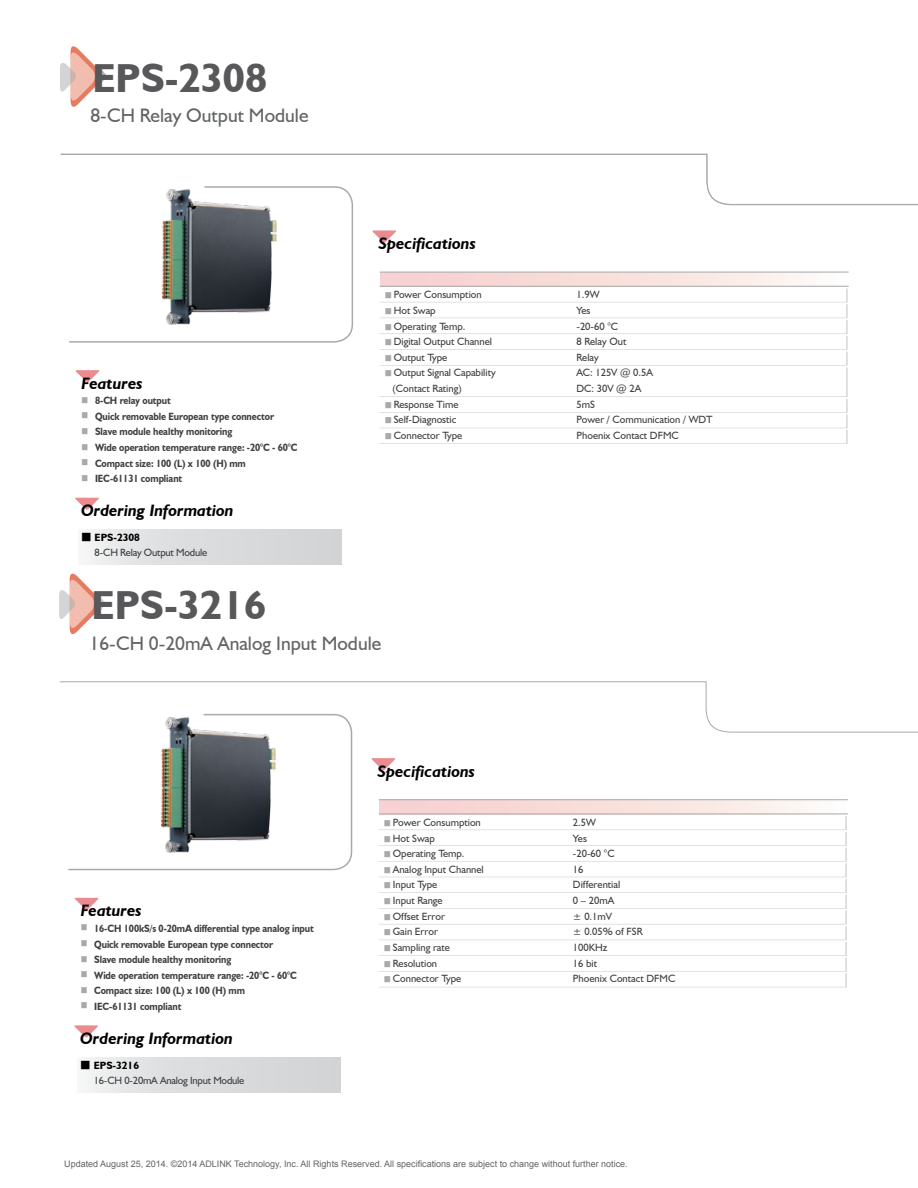
<style>
.page{position:relative;width:918px;height:1188px;background:#fff}
.page>*{position:absolute;margin:0;border:0;box-sizing:border-box;transform-origin:0 0}
.t1{font:700 40.5px "Humanist 521 BT";color:#58585b}
.t2{font:19.5px "Humanist 521 BT";color:#626466}
.t3{font:italic 700 16.5px "Humanist 521 BT";color:#000}
.t4{font:10.5px/15.6px "Humanist 521 BT";color:#404042}
.t5{font:700 10.5px "Humanist 521 BT";letter-spacing:-.01em;color:#404042;scale:.9 1}
.t6{font:10.5px/15.6px "Humanist 521 BT";letter-spacing:-.02em;color:#404042}
.t7{font:9px "Arial";color:#626466}
.s1{font-family:"Koz Min Pro";font-weight:400;font-size:7.5px;color:#a7a9ac}
.s2{font-family:"Koz Min Pro";color:#000}
.s3{font-weight:700;color:#000}
.s4{font-family:"Humanst 521 BT"}
.s5{font-family:"Koz Min Pro";font-size:7.5px;color:#a7a9ac}
.s6{font-family:"Humanst 521 BT";font-weight:700;color:#000}
</style>
<div class="page">
<svg style="left:60px;top:153px;width:858px;height:52px"></svg>
<svg style="left:380px;top:273px;width:468px;height:13px"></svg>
<hr style="left:380px;top:272px;width:469px;height:1px;background:#a7a9ac">
<hr style="left:380px;top:286px;width:469px;height:1px;background:#a7a9ac">
<svg style="left:380px;top:288px;width:468px;height:156px"></svg>
<svg style="left:60px;top:46px;width:47px;height:61px"></svg>
<svg style="left:372px;top:230px;width:24px;height:13px"></svg>
<svg style="left:75px;top:370px;width:25px;height:12px"></svg>
<div style="left:79px;top:529px;width:263px;height:36px;background:linear-gradient(to right,#ededee,#cecfd1)"></div>
<svg style="left:75px;top:498px;width:24px;height:12px"></svg>
<svg style="left:68px;top:185px;width:286px;height:158px"></svg>
<img style="left:147px;top:181px;width:144px;height:162px">
<svg style="left:59px;top:681px;width:859px;height:52px"></svg>
<svg style="left:59px;top:573px;width:47px;height:62px"></svg>
<svg style="left:74px;top:898px;width:25px;height:12px"></svg>
<div style="left:78px;top:1057px;width:263px;height:35px;background:linear-gradient(to right,#ededee,#cecfd1)"></div>
<svg style="left:74px;top:1025px;width:24px;height:13px"></svg>
<svg style="left:371px;top:758px;width:25px;height:12px"></svg>
<svg style="left:67px;top:713px;width:286px;height:158px"></svg>
<svg style="left:379px;top:800px;width:468px;height:14px"></svg>
<hr style="left:379px;top:799px;width:469px;height:1px;background:#a7a9ac">
<hr style="left:379px;top:814px;width:469px;height:1px;background:#a7a9ac">
<svg style="left:379px;top:816px;width:468px;height:171px"></svg>
<img style="left:146px;top:709px;width:145px;height:162px">
<h1 class="t1" style="left:92px;top:53px;width:176px">EPS-2308</h1>
<h2 class="t2" style="left:90px;top:104px;width:220px">8-CH Relay Output Module</h2>
<h3 class="t3" style="left:82px;top:373px;width:63px">Features</h3>
<p class="t5" style="left:82px;top:394px;width:101px"><span class="s1">■</span> 8-CH relay output</p>
<p class="t5" style="left:82px;top:410px;width:215px"><span class="s1">■</span> Quick removable European type connector</p>
<p class="t5" style="left:82px;top:425px;width:169px"><span class="s1">■</span> Slave module healthy monitoring</p>
<p class="t5" style="left:82px;top:441px;width:242px"><span class="s1">■</span> Wide operation temperature range: -20°C - 60°C</p>
<p class="t5" style="left:82px;top:457px;width:184px"><span class="s1">■</span> Compact size: 100 (L) x 100 (H) mm</p>
<p class="t5" style="left:82px;top:472px;width:113px"><span class="s1">■</span> IEC-61131 compliant</p>
<h3 class="t3" style="left:81px;top:500px;width:154px">Ordering Information</h3>
<p class="t6" style="left:95px;top:529px;width:114px;text-indent:-14px"><span class="s2">■</span> <span class="s3">EPS-2308<br></span>8-CH Relay Output Module</p>
<h1 class="t1" style="left:92px;top:580px;width:176px">EPS-3<span class="s4">2</span>16</h1>
<h3 class="t3" style="left:378px;top:233px;width:99px">Specifications</h3>
<p class="t4" style="left:385px;top:287px;width:99px"><span class="s5">■</span> Power Consumption</p>
<p class="t4" style="left:576px;top:287px;width:25px">1.9W</p>
<p class="t4" style="left:385px;top:302px;width:53px"><span class="s5">■</span> Hot Swap</p>
<p class="t4" style="left:576px;top:302px;width:16px">Yes</p>
<p class="t4" style="left:385px;top:318px;width:82px"><span class="s5">■</span> Operating Temp.</p>
<p class="t4" style="left:576px;top:318px;width:43px">-20-60 °C</p>
<p class="t4" style="left:385px;top:334px;width:109px"><span class="s5">■</span> Digital Output Channel</p>
<p class="t4" style="left:576px;top:334px;width:51px">8 Relay Out</p>
<p class="t4" style="left:385px;top:349px;width:64px"><span class="s5">■</span> Output Type</p>
<p class="t4" style="left:576px;top:349px;width:24px">Relay</p>
<p class="t4" style="left:393px;top:365px;width:105px;text-indent:-8px"><span class="s5">■</span> Output Signal Capability (Contact Rating)</p>
<p class="t4" style="left:576px;top:365px;width:78px">AC: 125V @ 0.5A<br>DC: 30V @ 2A</p>
<p class="t4" style="left:385px;top:396px;width:75px"><span class="s5">■</span> Response Time</p>
<p class="t4" style="left:576px;top:396px;width:20px">5mS</p>
<p class="t4" style="left:385px;top:412px;width:73px"><span class="s5">■</span> Self-Diagnostic</p>
<p class="t4" style="left:576px;top:412px;width:138px">Power / Communication / WDT</p>
<p class="t4" style="left:385px;top:427px;width:79px"><span class="s5">■</span> Connector Type</p>
<p class="t4" style="left:576px;top:427px;width:104px">Phoenix Contact DFMC</p>
<h2 class="t2" style="left:90px;top:631px;width:293px">16-CH 0-20mA Analog Input Module</h2>
<h3 class="t3" style="left:81px;top:900px;width:63px">Features</h3>
<p class="t5" style="left:81px;top:922px;width:261px"><span class="s1">■</span> 16-CH 100kS/s 0-20mA differential type analog input</p>
<p class="t5" style="left:81px;top:937px;width:215px"><span class="s1">■</span> Quick removable European type connector</p>
<p class="t5" style="left:81px;top:953px;width:169px"><span class="s1">■</span> Slave module healthy monitoring</p>
<p class="t5" style="left:81px;top:969px;width:242px"><span class="s1">■</span> Wide operation temperature range: -20°C - 60°C</p>
<p class="t5" style="left:81px;top:984px;width:184px"><span class="s1">■</span> Compact size: 100 (L) x 100 (H) mm</p>
<p class="t5" style="left:81px;top:1000px;width:113px"><span class="s1">■</span> IEC-61131 compliant</p>
<h3 class="t3" style="left:80px;top:1028px;width:154px">Ordering Information</h3>
<p class="t6" style="left:94px;top:1057px;width:152px;text-indent:-14px"><span class="s2">■</span> <span class="s3">EPS-3</span><span class="s6">2</span><span class="s3">16<br></span>16-CH 0-20mA Analog Input Module</p>
<h3 class="t3" style="left:378px;top:761px;width:99px">Specifications</h3>
<p class="t4" style="left:384px;top:814px;width:99px"><span class="s5">■</span> Power Consumption</p>
<p class="t4" style="left:573px;top:814px;width:25px">2.5W</p>
<p class="t4" style="left:384px;top:830px;width:53px"><span class="s5">■</span> Hot Swap</p>
<p class="t4" style="left:573px;top:830px;width:16px">Yes</p>
<p class="t4" style="left:384px;top:846px;width:82px"><span class="s5">■</span> Operating Temp.</p>
<p class="t4" style="left:573px;top:846px;width:43px">-20-60 °C</p>
<p class="t4" style="left:384px;top:861px;width:101px"><span class="s5">■</span> Analog Input Channel</p>
<p class="t4" style="left:573px;top:861px;width:12px">16</p>
<p class="t4" style="left:384px;top:877px;width:55px"><span class="s5">■</span> Input Type</p>
<p class="t4" style="left:573px;top:877px;width:49px">Differential</p>
<p class="t4" style="left:384px;top:893px;width:60px"><span class="s5">■</span> Input Range</p>
<p class="t4" style="left:573px;top:893px;width:43px">0 – 20mA</p>
<p class="t4" style="left:384px;top:908px;width:63px"><span class="s5">■</span> Offset Error</p>
<p class="t4" style="left:573px;top:908px;width:41px">± 0.1mV</p>
<p class="t4" style="left:384px;top:924px;width:56px"><span class="s5">■</span> Gain Error</p>
<p class="t4" style="left:573px;top:924px;width:71px">± 0.05% of FSR</p>
<p class="t4" style="left:384px;top:939px;width:68px"><span class="s5">■</span> Sampling rate</p>
<p class="t4" style="left:573px;top:939px;width:36px">100KHz</p>
<p class="t4" style="left:384px;top:955px;width:55px"><span class="s5">■</span> Resolution</p>
<p class="t4" style="left:573px;top:955px;width:26px">16 bit</p>
<p class="t4" style="left:384px;top:971px;width:79px"><span class="s5">■</span> Connector Type</p>
<p class="t4" style="left:573px;top:971px;width:104px">Phoenix Contact DFMC</p>
<p class="t7" style="left:64px;top:1158px;width:565px">Updated August 25, 2014. ©2014 ADLINK Technology, Inc. All Rights Reserved. All specifications are subject to change without further notice.</p>
</div>
